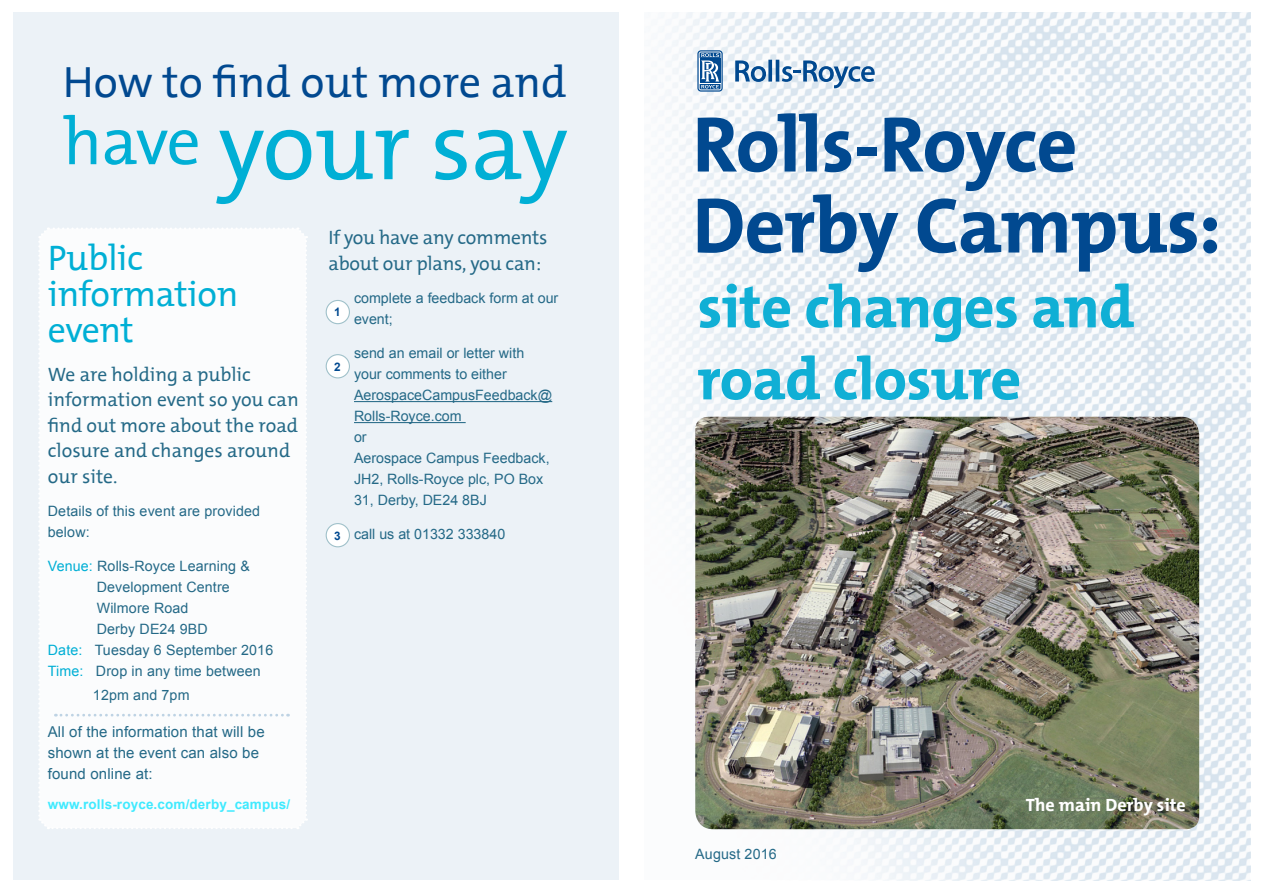
<style>
.page{position:relative;width:1263px;height:893px;background:#fff}
.page>*{position:absolute;margin:0;border:0;box-sizing:border-box;transform-origin:0 0}
.t1{font:97.5px "The Mix Office";letter-spacing:-.01em;color:#00afd5}
.t2{font:700 79.5px "The Mix Office";letter-spacing:-.015em;color:#014990}
.t3{font:700 60px/72px "The Mix Office";letter-spacing:-.01em;color:#10afd5}
.t4{font:44.4px "The Mix Office";color:#014990}
.t5{font:36px/36px "The Mix Office";letter-spacing:-.01em;color:#00afd5}
.t6{font:19.5px/25.5px "The Mix Office";color:#246987}
.t7{font:700 18px "The Mix Office";color:#fff}
.t8{font:15px/21px "Arial";letter-spacing:.01em;color:#246987}
.t9{font:14.25px/21px "Arial";color:#246987}
.t10{font:700 13.5px "Arial";letter-spacing:.01em;color:#40eaff}
.t11{font:700 11.7px "Arial";color:#014990}
.s1{color:#00afd5}
</style>
<div class="page">
<img style="left:654px;top:13px;width:596px;height:867px">
<div style="left:13px;top:13px;width:606px;height:867px;background:#ecf2f7"></div>
<img style="left:695px;top:417px;width:504px;height:412px">
<div style="left:38px;top:228px;width:270px;height:601px;background:#fbfcfd"></div>
<svg style="left:735px;top:60px;width:140px;height:29px"></svg>
<svg style="left:697px;top:50px;width:26px;height:42px"></svg>
<hr style="left:354px;top:401px;width:198px;height:1px;background:#246987">
<hr style="left:354px;top:422px;width:112px;height:1px;background:#246987">
<div style="left:326px;top:300px;width:23px;height:24px;background:#fff;border-radius:50%"></div>
<div style="left:326px;top:300px;width:24px;height:24px;border:1px solid #a0c1ca;border-radius:50%"></div>
<div style="left:326px;top:355px;width:23px;height:23px;background:#fff;border-radius:50%"></div>
<div style="left:326px;top:354px;width:24px;height:24px;border:1px solid #a0c1ca;border-radius:50%"></div>
<div style="left:326px;top:524px;width:23px;height:23px;background:#fff;border-radius:50%"></div>
<div style="left:326px;top:523px;width:24px;height:24px;border:1px solid #a0c1ca;border-radius:50%"></div>
<p class="t4" style="left:63px;top:56px;width:505px">How to find out more and</p>
<p class="t1" style="left:63px;top:90px;width:507px"><sup>have</sup> your say</p>
<p class="t5" style="left:48px;top:242px;width:192px">Public information event</p>
<p class="t6" style="left:48px;top:362px;width:252px">We are holding a public information event so you can find out more about the road closure and changes around our site.</p>
<p class="t9" style="left:48px;top:501px;width:214px">Details of this event are provided below:</p>
<p class="t9" style="left:48px;top:556px;width:203px"><span class="s1">Venue:</span> Rolls-Royce Learning &amp;</p>
<p class="t9" style="left:97px;top:577px;width:135px">Development Centre<br>Wilmore Road<br>Derby DE24 9BD</p>
<p class="t9" style="left:48px;top:640px;width:227px"><span class="s1">Date:</span> Tuesday 6 September 2016</p>
<p class="t9" style="left:93px;top:659px;width:169px;line-height:24px;text-indent:-45px"><span class="s1">Time:</span> Drop in any time between<br>12pm and 7pm</p>
<p class="t8" style="left:48px;top:721px;width:218px">All of the information that will be shown at the event can also be found online at:</p>
<p class="t10" style="left:48px;top:795px;width:244px">www.rolls-royce.com/derby_campus/</p>
<p class="t6" style="left:328px;top:225px;width:220px">If you have any comments about our plans, you can:</p>
<p class="t9" style="left:354px;top:288px;width:206px">complete a feedback form at our event;</p>
<p class="t9" style="left:354px;top:343px;width:200px">send an email or letter with your comments to either<br>AerospaceCampusFeedback@<br>Rolls-Royce.com<br>or<br>Aerospace Campus Feedback,<br>JH2, Rolls-Royce plc, PO Box<br>31, Derby, DE24 8BJ</p>
<p class="t9" style="left:354px;top:523px;width:153px">call us at 01332 333840</p>
<p class="t11" style="left:334px;top:305px;width:8px">1</p>
<p class="t11" style="left:334px;top:359px;width:8px">2</p>
<p class="t11" style="left:334px;top:528px;width:8px">3</p>
<p class="t2" style="left:692px;top:99px;width:387px">Rolls-Royce</p>
<p class="t2" style="left:692px;top:180px;width:530px">Derby Campus:</p>
<p class="t3" style="left:697px;top:273px;width:438px">site changes and road closure</p>
<p class="t9" style="left:695px;top:843px;width:83px">August 2016</p>
<p class="t7" style="left:1026px;top:794px;width:161px">The main Derby site</p>
</div>
